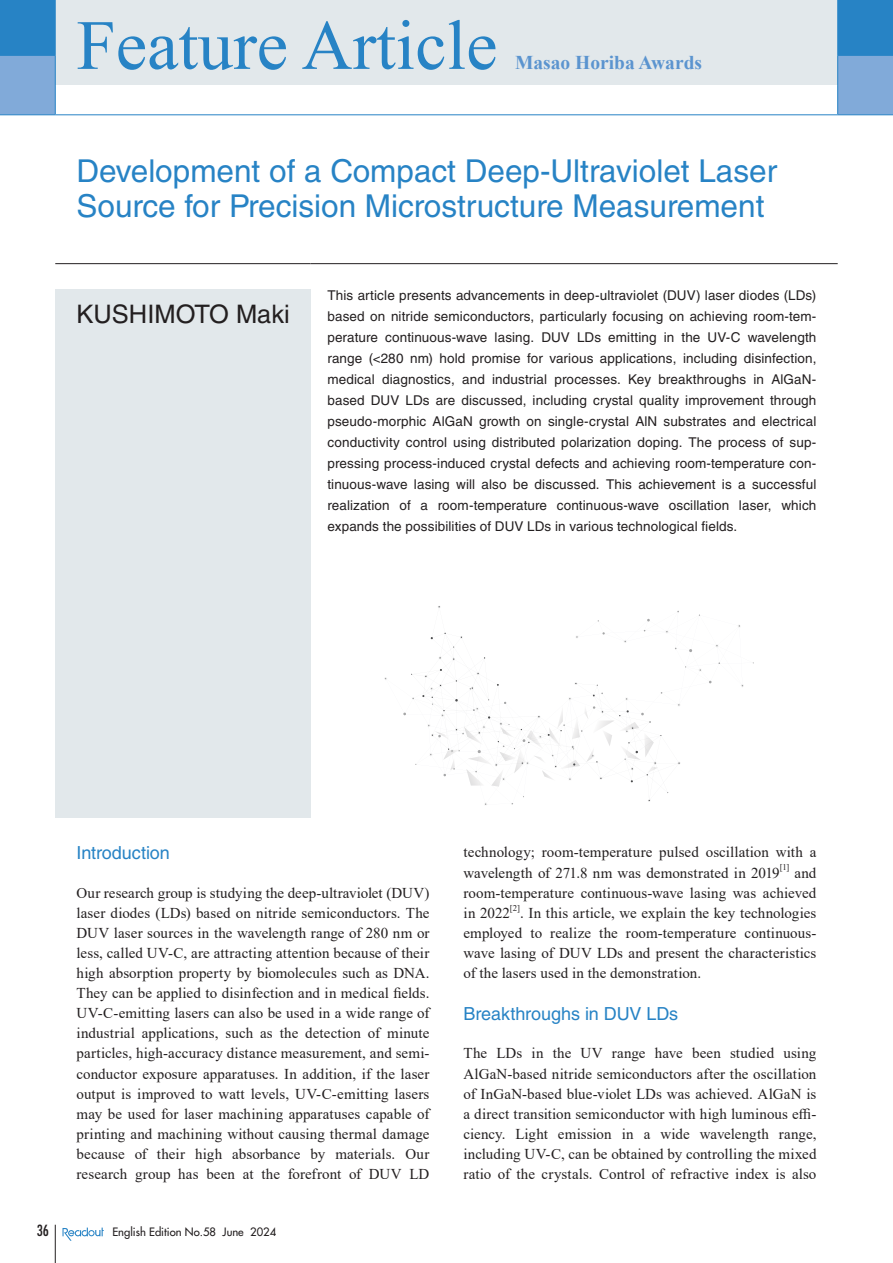
<style>
.page{position:relative;width:893px;height:1263px;background:#fff}
.page>*{position:absolute;margin:0;border:0;box-sizing:border-box;transform-origin:0 0}
.t1{font:70.5px "Times New Roman";color:#2783c5}
.t2{font:31.5px/34.5px "Helvetica LT Std";color:#2783c5}
.t3{font:25.5px "Helvetica LT Std";color:#231f20}
.t4{font:700 19.5px "Times New Roman";color:#5b94cf}
.t5{font:18px "Helvetica LT Std";letter-spacing:-.005em;color:#2783c5}
.t6{font:15px/20.1px "Times New Roman";letter-spacing:.005em;color:#231f20;text-align:justify}
.t7{font:condensed 15px "Futura Std";color:#231f20}
.t8{font:13.5px/21px "Helvetica LT Std";letter-spacing:.01em;color:#231f20;text-align:justify}
.t9{font:500 11.25px "Futura Std";color:#231f20}
.t10{font:8.7px "Times New Roman";color:#231f20}
</style>
<div class="page">
<hr style="left:55px;top:1225px;width:1px;height:38px;background:#231f20">
<svg style="left:63px;top:1227px;width:41px;height:14px"></svg>
<div style="left:0;top:0;width:893px;height:55px;background:#2783c5"></div>
<div style="left:55px;top:0;width:783px;height:85px;background:#e2e8eb"></div>
<svg style="left:0;top:56px;width:893px;height:58px"></svg>
<hr style="left:55px;top:0;width:1px;height:55px;background:#2783c5">
<hr style="left:837px;top:0;width:1px;height:55px;background:#2783c5">
<hr style="left:0;top:55px;width:56px;height:1px;background:#2783c5">
<hr style="left:837px;top:55px;width:56px;height:1px;background:#2783c5">
<hr style="left:0;top:114px;width:55px;height:1px;background:#2783c5">
<svg style="left:55px;top:56px;width:1px;height:58px"></svg>
<hr style="left:55px;top:114px;width:783px;height:1px;background:#2783c5">
<svg style="left:837px;top:56px;width:1px;height:58px"></svg>
<hr style="left:838px;top:114px;width:55px;height:1px;background:#2783c5">
<div style="left:55px;top:289px;width:255px;height:528px;background:#e2e8eb"></div>
<hr style="left:55px;top:263px;width:255px;height:1px;background:#231f20">
<hr style="left:310px;top:263px;width:528px;height:1px;background:#231f20">
<svg style="left:422px;top:669px;width:246px;height:136px"></svg>
<h1 class="t1" style="left:77px;top:-4px;width:422px">Feature Article</h1>
<h3 class="t4" style="left:515px;top:49px;width:189px">Masao Horiba Awards</h3>
<h2 class="t2" style="left:77px;top:154px;width:702px">Development of a Compact Deep-Ultraviolet Laser<br>Source for Precision Microstructure Measurement</h2>
<h3 class="t3" style="left:77px;top:299px;width:215px">KUSHIMOTO Maki</h3>
<p class="t8" style="left:327px;top:285px;width:491px">This article presents advancements in deep-ultraviolet (DUV) laser diodes (LDs) based on nitride semiconductors, particularly focusing on achieving room-tem&shy;perature continuous-wave lasing. DUV LDs emitting in the UV-C wavelength range (&lt;280 nm) hold promise for various applications, including disinfection, medical diagnostics, and industrial processes. Key breakthroughs in AlGaN&shy;based DUV LDs are discussed, including crystal quality improvement through pseudo-morphic AlGaN growth on single-crystal AlN substrates and electrical conductivity control using distributed polarization doping. The process of sup&shy;pressing process-induced crystal defects and achieving room-temperature con&shy;tinuous-wave lasing will also be discussed. This achievement is a successful realization of a room-temperature continuous-wave oscillation laser, which expands the possibilities of DUV LDs in various technological fields.</p>
<p class="t5" style="left:77px;top:842px;width:95px">Introduction</p>
<p class="t6" style="left:77px;top:882px;width:354px">Our research group is studying the deep-ultraviolet (DUV) laser diodes (LDs) based on nitride semiconductors. The DUV laser sources in the wavelength range of 280 nm or less, called UV-C, are attracting attention because of their high absorption property by biomolecules such as DNA.<br>They can be applied to disinfection and in medical fields.<br>UV-C-emitting lasers can also be used in a wide range of industrial applications, such as the detection of minute particles, high-accuracy distance measurement, and semi&shy;conductor exposure apparatuses. In addition, if the laser output is improved to watt levels, UV-C-emitting lasers may be used for laser machining apparatuses capable of printing and machining without causing thermal damage because of their high absorbance by materials. Our research group has been at the forefront of DUV LD</p>
<p class="t7" style="left:37px;top:1222px;width:14px">36</p>
<p class="t9" style="left:112px;top:1225px;width:165px">English Edition No.58 June 2024</p>
<p class="t6" style="left:463px;top:842px;width:354px">technology; room-temperature pulsed oscillation with a wavelength of 271.8 nm was demonstrated in 2019</p>
<p class="t10" style="left:780px;top:861px;width:11px">[1]</p>
<p class="t6" style="left:463px;top:862px;width:354px;text-indent:331px">and room-temperature continuous-wave lasing was achieved in 2022</p>
<p class="t10" style="left:510px;top:902px;width:12px">[2]</p>
<p class="t6" style="left:463px;top:902px;width:354px;text-indent:57px">. In this article, we explain the key technologies employed to realize the room-temperature continuous&shy;wave lasing of DUV LDs and present the characteristics of the lasers used in the demonstration.</p>
<p class="t5" style="left:463px;top:1003px;width:216px">Breakthroughs in DUV LDs</p>
<p class="t6" style="left:463px;top:1043px;width:354px">The LDs in the UV range have been studied using AlGaN-based nitride semiconductors after the oscillation of InGaN-based blue-violet LDs was achieved. AlGaN is a direct transition semiconductor with high luminous effi&shy;ciency. Light emission in a wide wavelength range, including UV-C, can be obtained by controlling the mixed ratio of the crystals. Control of refractive index is also</p>
</div>
